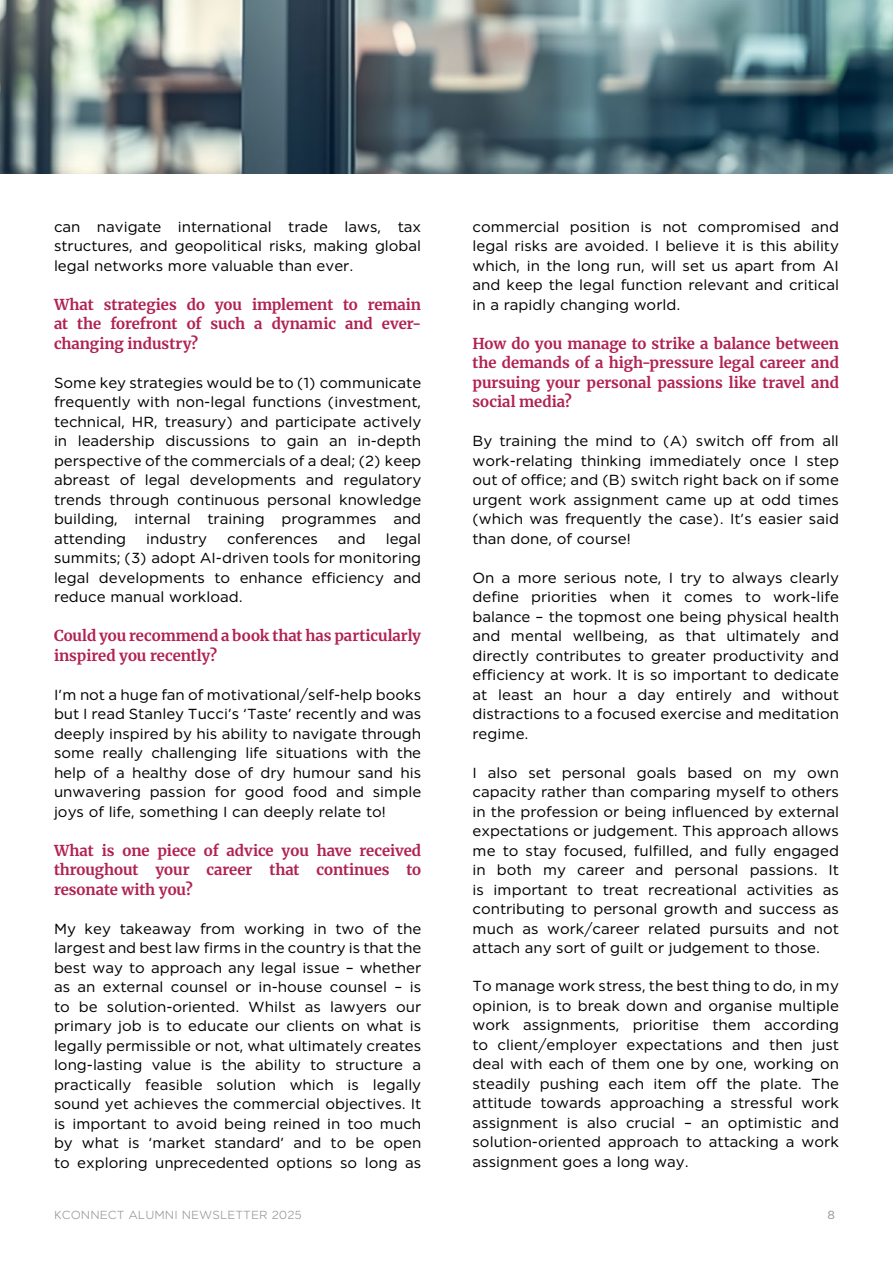
<style>
.page{position:relative;width:893px;height:1263px;background:#fff}
.page>*{position:absolute;margin:0;border:0;box-sizing:border-box;transform-origin:0 0}
.t1{font:15px/19.5px "Khaitan";color:#000;text-align:justify}
.t2{font:300 15px/19.5px "Merriweather";letter-spacing:-.005em;color:#b12251;text-align:justify}
.t3{font:300 12px "Khaitan";color:#939598}
.t4{font:12px "Khaitan";color:#939598}
</style>
<div class="page">
<img style="left:0;top:0;width:893px;height:173px">
<p class="t1" style="left:54px;top:216px;width:369px">can navigate international trade laws, tax structures, and geopolitical risks, making global legal networks more valuable than ever.</p>
<p class="t2" style="left:54px;top:294px;width:369px">What strategies do you implement to remain at the forefront of such a dynamic and ever&shy;changing industry?</p>
<p class="t1" style="left:54px;top:372px;width:369px">Some key strategies would be to (1) communicate frequently with non-legal functions (investment, technical, HR, treasury) and participate actively in leadership discussions to gain an in-depth perspective of the commercials of a deal; (2) keep abreast of legal developments and regulatory trends through continuous personal knowledge building, internal training programmes and attending</p>
<p class="t1" style="left:146px;top:528px;width:62px">industry</p>
<p class="t1" style="left:227px;top:528px;width:93px">conferences</p>
<p class="t1" style="left:338px;top:528px;width:29px">and</p>
<p class="t1" style="left:54px;top:528px;width:369px;text-indent:332px">legal summits; (3) adopt AI-driven tools for monitoring legal developments to enhance efficiency and reduce manual workload.</p>
<p class="t2" style="left:54px;top:626px;width:369px">Could you recommend a book that has particularly inspired you recently?</p>
<p class="t1" style="left:54px;top:684px;width:369px">I’m not a huge fan of motivational/self-help books but I read Stanley Tucci’s ‘Taste’ recently and was deeply inspired by his ability to navigate through some really challenging life situations with the help of a healthy dose of dry humour sand his unwavering passion for good food and simple joys of life, something I can deeply relate to!</p>
<p class="t2" style="left:54px;top:840px;width:369px">What is one piece of advice you have received throughout your career that continues to resonate with you?</p>
<p class="t1" style="left:54px;top:918px;width:369px">My key takeaway from working in two of the largest and best law firms in the country is that the best way to approach any legal issue – whether as an external counsel or in-house counsel – is to be solution-oriented. Whilst as lawyers our primary job is to educate our clients on what is legally permissible or not, what ultimately creates long-lasting value is the ability to structure a practically feasible solution which is legally sound yet achieves the commercial objectives. It is important to avoid being reined in too much by what is ‘market standard’ and to be open to exploring unprecedented options so long as</p>
<p class="t1" style="left:472px;top:216px;width:368px">commercial position is not compromised and legal risks are avoided. I believe it is this ability which, in the long run, will set us apart from AI and keep the legal function relevant and critical in a rapidly changing world.</p>
<p class="t2" style="left:472px;top:333px;width:368px">How do you manage to strike a balance between the demands of a high-pressure legal career and pursuing your personal passions like travel and social media?</p>
<p class="t1" style="left:472px;top:431px;width:368px">By training the mind to (A) switch off from all work-relating thinking immediately once I step out of office; and (B) switch right back on if some urgent work assignment came up at odd times (which was frequently the case). It’s easier said than done, of course!</p>
<p class="t1" style="left:472px;top:567px;width:368px">On a more serious note, I try to always clearly define priorities when it comes to work-life balance – the topmost one being physical health and mental wellbeing, as that ultimately and directly contributes to greater productivity and efficiency at work. It is so important to dedicate at least an hour a day entirely and without distractions to a focused exercise and meditation regime.</p>
<p class="t1" style="left:472px;top:762px;width:368px">I also set personal goals based on my own capacity rather than comparing myself to others in the profession or being influenced by external expectations or judgement. This approach allows me to stay focused, fulfilled, and fully engaged in both my career and personal passions. It is important to treat recreational activities as contributing to personal growth and success as much as work/career related pursuits and not attach any sort of guilt or judgement to those.</p>
<p class="t1" style="left:472px;top:976px;width:368px">To manage work stress, the best thing to do, in my opinion, is to break down and organise multiple work assignments, prioritise them according to client/employer expectations and then just deal with each of them one by one, working on steadily pushing each item off the plate. The attitude towards approaching a stressful work assignment is also crucial – an optimistic and solution-oriented approach to attacking a work assignment goes a long way.</p>
<p class="t3" style="left:54px;top:1207px;width:249px">KCONNECT ALUMNI NEWSLETTER 2025</p>
<p class="t4" style="left:827px;top:1207px;width:9px">8</p>
</div>
